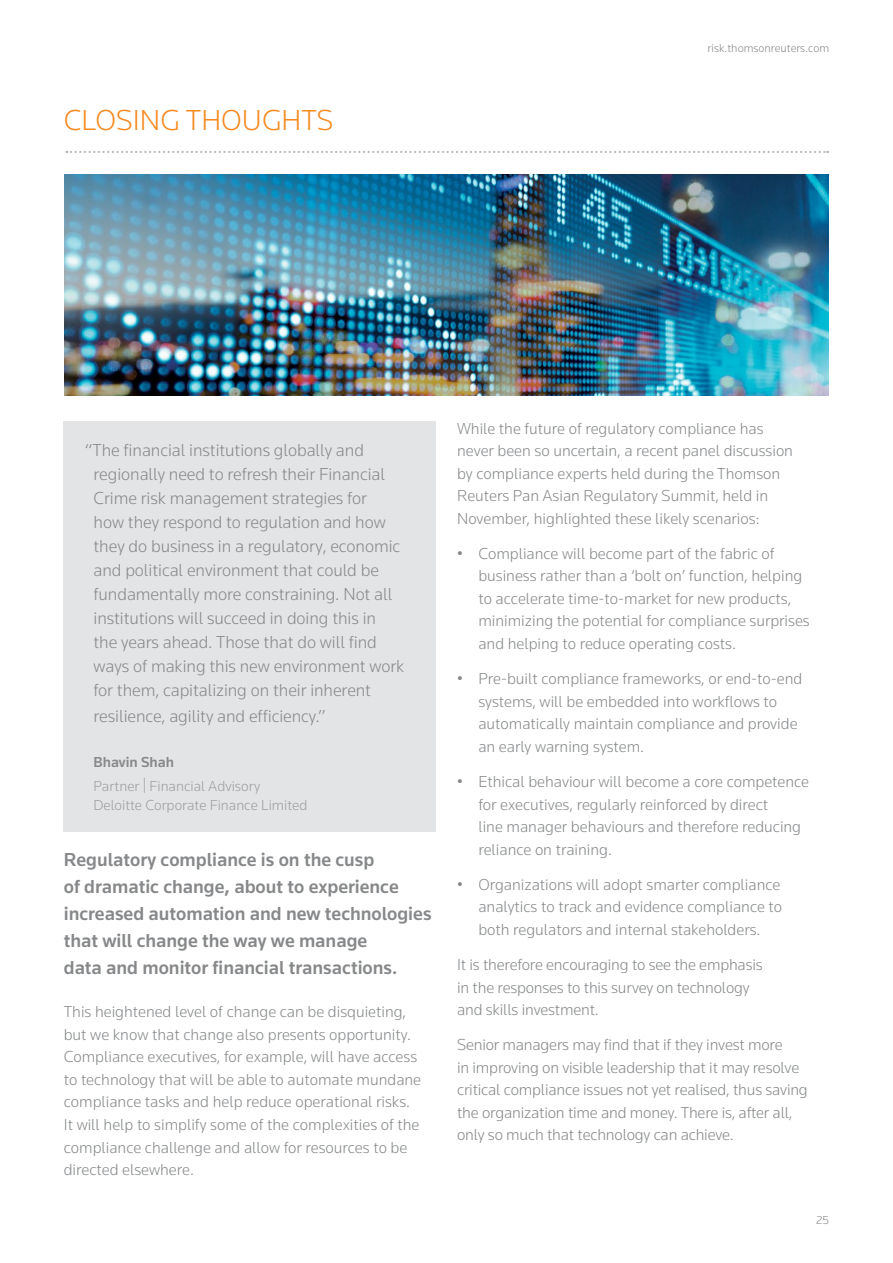
<style>
.page{position:relative;width:893px;height:1263px;background:#fff}
.page>*{position:absolute;margin:0;border:0;box-sizing:border-box;transform-origin:0 0}
.t1{font:300 30px "Knowledge";color:#f6891f}
.t2{font:500 19.5px/27px "Knowledge";color:#86888a}
.t3{font:300 18px/24.2px "Knowledge";letter-spacing:-.005em;color:#86888a}
.t4{font:300 16.5px/22.5px "Knowledge";color:#86888a}
.t5{font:300 15px/19.5px "Knowledge";color:#9c9ea1}
.t6{font:500 15px "Knowledge";color:#86888a}
.t7{font:300 12px "Knowledge";color:#86888a}
</style>
<div class="page">
<svg style="left:66px;top:151px;width:762px;height:2px"></svg>
<div style="left:64px;top:421px;width:372px;height:410px;background:#e3e4e5"></div>
<img style="left:64px;top:174px;width:764px;height:221px">
<h1 class="t1" style="left:64px;top:101px;width:271px">CLOSING THOUGHTS</h1>
<p class="t7" style="left:708px;top:40px;width:123px">risk.thomsonreuters.com</p>
<p class="t3" style="left:94px;top:438px;width:312px;text-indent:-8px">“The financial institutions globally and regionally need to refresh their Financial Crime risk management strategies for<br>how they respond to regulation and how they do business in a regulatory, economic and political environment that could be fundamentally more constraining. Not all institutions will succeed in doing this in<br>the years ahead. Those that do will find ways of making this new environment work for them, capitalizing on their inherent resilience, agility and efficiency.”</p>
<p class="t6" style="left:94px;top:752px;width:82px">Bhavin Shah</p>
<p class="t5" style="left:94px;top:775px;width:215px">Partner | Financial Advisory<br>Deloitte Corporate Finance Limited</p>
<p class="t2" style="left:64px;top:845px;width:369px">Regulatory compliance is on the cusp<br>of dramatic change, about to experience increased automation and new technologies that will change the way we manage<br>data and monitor financial transactions.</p>
<p class="t4" style="left:64px;top:1000px;width:359px">This heightened level of change can be disquieting, but we know that change also presents opportunity.<br>Compliance executives, for example, will have access to technology that will be able to automate mundane compliance tasks and help reduce operational risks.<br>It will help to simplify some of the complexities of the compliance challenge and allow for resources to be directed elsewhere.</p>
<p class="t4" style="left:457px;top:417px;width:337px">While the future of regulatory compliance has never been so uncertain, a recent panel discussion by compliance experts held during the Thomson Reuters Pan Asian Regulatory Summit, held in November, highlighted these likely scenarios:</p>
<p class="t4" style="left:478px;top:542px;width:333px;text-indent:-21px">• Compliance will become part of the fabric of business rather than a ‘bolt on’ function, helping to accelerate time-to-market for new products, minimizing the potential for compliance surprises and helping to reduce operating costs.</p>
<p class="t4" style="left:478px;top:667px;width:325px;text-indent:-21px">• Pre-built compliance frameworks, or end-to-end systems, will be embedded into workflows to automatically maintain compliance and provide an early warning system.</p>
<p class="t4" style="left:478px;top:770px;width:332px;text-indent:-21px">• Ethical behaviour will become a core competence for executives, regularly reinforced by direct<br>line manager behaviours and therefore reducing reliance on training.</p>
<p class="t4" style="left:478px;top:873px;width:305px;text-align:justify;text-indent:-21px">• Organizations will adopt smarter compliance analytics to track and evidence compliance to both regulators and internal stakeholders.</p>
<p class="t4" style="left:457px;top:953px;width:307px">It is therefore encouraging to see the emphasis in the responses to this survey on technology and skills investment.</p>
<p class="t4" style="left:457px;top:1033px;width:352px">Senior managers may find that if they invest more<br>in improving on visible leadership that it may resolve critical compliance issues not yet realised, thus saving the organization time and money. There is, after all, only so much that technology can achieve.</p>
<p class="t7" style="left:816px;top:1212px;width:14px">25</p>
</div>
